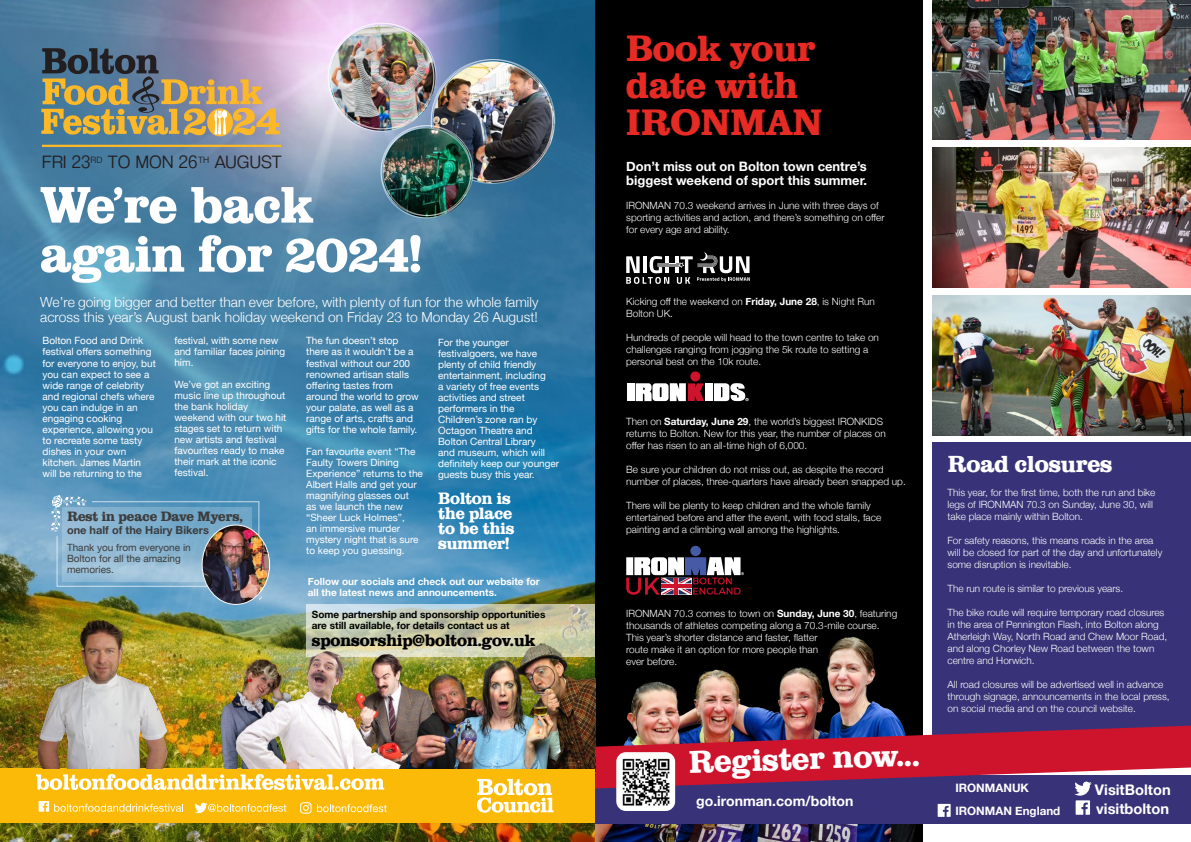
<style>
.page{position:relative;width:1191px;height:842px;background:#fff}
.page>*{position:absolute;margin:0;border:0;box-sizing:border-box;transform-origin:0 0}
.t1{font:53px/49px "Bolton";color:#fff}
.t2{font:38px/37px "Bolton";color:#e62a24}
.t3{font:32.6px "Bolton";color:#fff}
.t4{font:24px "Bolton";color:#fff}
.t5{font:18.6px "Coolvetica Lt";letter-spacing:.045em;color:#231f20}
.t6{font:17px/15px "Bolton";color:#fff}
.t7{font:17px "Bolton";color:#000}
.t8{font:700 14.7px "Helvetica Neue";color:#fff}
.t9{font:700 14.1px "Helvetica Neue";color:#fff}
.t10{font:14px "Bolton";color:#3d3d3d}
.t11{font:300 13.8px/15px "Helvetica Neue";color:#fff}
.t12{font:700 13px/14px "Helvetica Neue";color:#fff}
.t13{font:700 11.6px "Helvetica Neue";color:#fff}
.t14{font:700 11px "Helvetica Neue";color:#3d3d3d}
.t15{font:300 10px/12px "Helvetica Neue";color:#fff}
.t16{font:10px/11px "Helvetica Neue";color:#fff}
.t17{font:700 10px/11px "Helvetica Neue";color:#000}
.t18{font:700 10px/11px "Helvetica Neue";color:#fff}
.t19{font:10px/11px "Helvetica Neue";color:#3d3d3d}
.s1{font-weight:700}
</style>
<div class="page">
<img style="left:0;top:0;width:595px;height:842px">
<div style="left:207px;top:108px;width:26px;height:28px;background:#fcb827;border-radius:50%"></div>
<svg style="left:41px;top:48px;width:239px;height:87px;background:#968c79"></svg>
<hr style="left:42px;top:145px;width:239px;height:2px;background:#fcb827">
<div style="left:0;top:768px;width:595px;height:55px;background:#fbba07"></div>
<svg style="left:36px;top:774px;width:348px;height:16px"></svg>
<svg style="left:317px;top:804px;width:70px;height:8px"></svg>
<svg style="left:300px;top:802px;width:11px;height:12px"></svg>
<svg style="left:39px;top:801px;width:144px;height:11px"></svg>
<svg style="left:195px;top:803px;width:91px;height:10px"></svg>
<svg style="left:477px;top:779px;width:76px;height:34px"></svg>
<svg style="left:306px;top:605px;width:289px;height:43px;background:#c6c9af"></svg>
<div style="left:595px;top:0;width:328px;height:842px;background:#000"></div>
<img style="left:595px;top:636px;width:320px;height:206px">
<div style="left:932px;top:443px;width:259px;height:300px;background:#383378"></div>
<div style="left:595px;top:775px;width:596px;height:49px;background:#383378"></div>
<img style="left:932px;top:148px;width:259px;height:140px">
<img style="left:932px;top:0;width:259px;height:140px">
<div style="left:690px;top:546px;width:11px;height:10px;background:#455ba6;border-radius:50%"></div>
<svg style="left:626px;top:557px;width:118px;height:38px"></svg>
<div style="left:627px;top:383px;width:7px;height:18px;background:#fff"></div>
<div style="left:690px;top:371px;width:10px;height:10px;background:#ce132d;border-radius:50%"></div>
<svg style="left:635px;top:383px;width:69px;height:18px"></svg>
<div style="left:705px;top:383px;width:7px;height:18px;background:#fff"></div>
<svg style="left:714px;top:383px;width:35px;height:18px"></svg>
<svg style="left:626px;top:252px;width:124px;height:32px"></svg>
<svg style="left:595px;top:726px;width:596px;height:91px"></svg>
<img style="left:616px;top:752px;width:59px;height:59px">
<img style="left:932px;top:295px;width:259px;height:140px">
<img style="left:201px;top:648px;width:189px;height:120px">
<img style="left:390px;top:641px;width:205px;height:127px">
<img style="left:36px;top:613px;width:135px;height:155px">
<svg style="left:51px;top:495px;width:213px;height:105px;background:#7fafcc"></svg>
<img style="left:202px;top:525px;width:68px;height:79px">
<div style="left:202px;top:525px;width:68px;height:80px;border:1px solid #fff;border-radius:50%"></div>
<img style="left:433px;top:62px;width:121px;height:121px;border-radius:61px">
<img style="left:330px;top:25px;width:105px;height:106px;border-radius:53px">
<img style="left:383px;top:128px;width:90px;height:90px;border-radius:45px">
<h3 class="t5" style="left:42px;top:151px;width:241px">FRI 23<sup>RD</sup> TO MON 26<sup>TH</sup> AUGUST</h3>
<h1 class="t1" style="left:40px;top:179px;width:383px">We’re back again for 2024!</h1>
<h3 class="t11" style="left:40px;top:293px;width:499px">We’re going bigger and better than ever before, with plenty of fun for the whole family across this year’s August bank holiday weekend on Friday 23 to Monday 26 August!</h3>
<p class="t16" style="left:43px;top:336px;width:115px">Bolton Food and Drink festival offers something for everyone to enjoy, but you can expect to see a wide range of celebrity and regional chefs where you can indulge in an engaging cooking experience, allowing you to recreate some tasty dishes in your own kitchen. James Martin will be returning to the</p>
<p class="t16" style="left:174px;top:336px;width:112px">festival, with some new and familiar faces joining him.</p>
<p class="t16" style="left:174px;top:380px;width:114px">We’ve got an exciting music line up throughout the bank holiday weekend with our two hit stages set to return with new artists and festival favourites ready to make their mark at the iconic festival.</p>
<h3 class="t10" style="left:67px;top:508px;width:177px">Rest in peace Dave Myers,</h3>
<p class="t14" style="left:67px;top:522px;width:143px">one half of the Hairy Bikers</p>
<p class="t19" style="left:67px;top:543px;width:125px">Thank you from everyone in<br>Bolton for all the amazing memories.</p>
<p class="t16" style="left:306px;top:336px;width:114px">The fun doesn’t stop there as it wouldn’t be a festival without our 200 renowned artisan stalls offering tastes from around the world to grow your palate, as well as a range of arts, crafts and gifts for the whole family.</p>
<p class="t16" style="left:306px;top:446px;width:118px">Fan favourite event “The<br>Faulty Towers Dining<br>Experience” returns to the<br>Albert Halls and get your magnifying glasses out<br>as we launch the new “Sheer Luck Holmes”,<br>an immersive murder mystery night that is sure to keep you guessing.</p>
<p class="t16" style="left:438px;top:337px;width:123px">For the younger festivalgoers, we have plenty of child friendly entertainment, including<br>a variety of free events activities and street performers in the<br>Children’s zone ran by<br>Octagon Theatre and<br>Bolton Central Library<br>and museum, which will definitely keep our younger guests busy this year.</p>
<h3 class="t6" style="left:438px;top:490px;width:78px">Bolton is the place to be this summer!</h3>
<p class="t18" style="left:308px;top:576px;width:233px">Follow our socials and check out our website for all the latest news and announcements.</p>
<p class="t17" style="left:312px;top:609px;width:235px">Some partnership and sponsorship opportunities are still available, for details contact us at</p>
<h3 class="t7" style="left:312px;top:630px;width:225px">sponsorship@bolton.gov.uk</h3>
<h2 class="t2" style="left:626px;top:29px;width:198px">Book your date with<br>IRONMAN</h2>
<h3 class="t12" style="left:626px;top:160px;width:242px">Don’t miss out on Bolton town centre’s biggest weekend of sport this summer.</h3>
<p class="t15" style="left:626px;top:199px;width:260px">IRONMAN 70.3 weekend arrives in June with three days of sporting activities and action, and there’s something on offer for every age and ability.</p>
<p class="t15" style="left:626px;top:295px;width:250px">Kicking off the weekend on <span class="s1">Friday, June 28</span>, is Night Run<br>Bolton UK.</p>
<p class="t15" style="left:626px;top:331px;width:254px">Hundreds of people will head to the town centre to take on challenges ranging from jogging the 5k route to setting a personal best on the 10k route.</p>
<p class="t15" style="left:626px;top:415px;width:261px">Then on <span class="s1">Saturday, June 29</span>, the world’s biggest IRONKIDS returns to Bolton. New for this year, the number of places on offer has risen to an all-time high of 6,000.</p>
<p class="t15" style="left:626px;top:463px;width:281px">Be sure your children do not miss out, as despite the record number of places, three-quarters have already been snapped up.</p>
<p class="t15" style="left:626px;top:499px;width:256px">There will be plenty to keep children and the whole family entertained before and after the event, with food stalls, face painting and a climbing wall among the highlights.</p>
<p class="t15" style="left:626px;top:607px;width:272px">IRONMAN 70.3 comes to town on <span class="s1">Sunday, June 30</span>, featuring thousands of athletes competing along a 70.3-mile course.<br>This year’s shorter distance and faster, flatter<br>route make it an option for more people than<br>ever before.</p>
<h3 class="t3" style="left:688px;top:742px;width:233px;rotate:-2deg">Register now...</h3>
<h3 class="t9" style="left:696px;top:790px;width:159px">go.ironman.com/bolton</h3>
<h3 class="t4" style="left:947px;top:449px;width:166px">Road closures</h3>
<p class="t15" style="left:947px;top:486px;width:209px">This year, for the first time, both the run and bike legs of IRONMAN 70.3 on Sunday, June 30, will take place mainly within Bolton.</p>
<p class="t15" style="left:947px;top:534px;width:216px">For safety reasons, this means roads in the area will be closed for part of the day and unfortunately some disruption is inevitable.</p>
<p class="t15" style="left:947px;top:582px;width:177px">The run route is similar to previous years.</p>
<p class="t15" style="left:947px;top:606px;width:221px">The bike route will require temporary road closures in the area of Pennington Flash, into Bolton along Atherleigh Way, North Road and Chew Moor Road, and along Chorley New Road between the town centre and Horwich.</p>
<p class="t15" style="left:947px;top:678px;width:224px">All road closures will be advertised well in advance through signage, announcements in the local press, on social media and on the council website.</p>
<p class="t13" style="left:955px;top:779px;width:75px">IRONMANUK</p>
<h3 class="t8" style="left:1095px;top:778px;width:77px">VisitBolton</h3>
<p class="t13" style="left:955px;top:801px;width:106px">IRONMAN England</p>
<h3 class="t8" style="left:1096px;top:797px;width:74px">visitbolton</h3>
</div>
